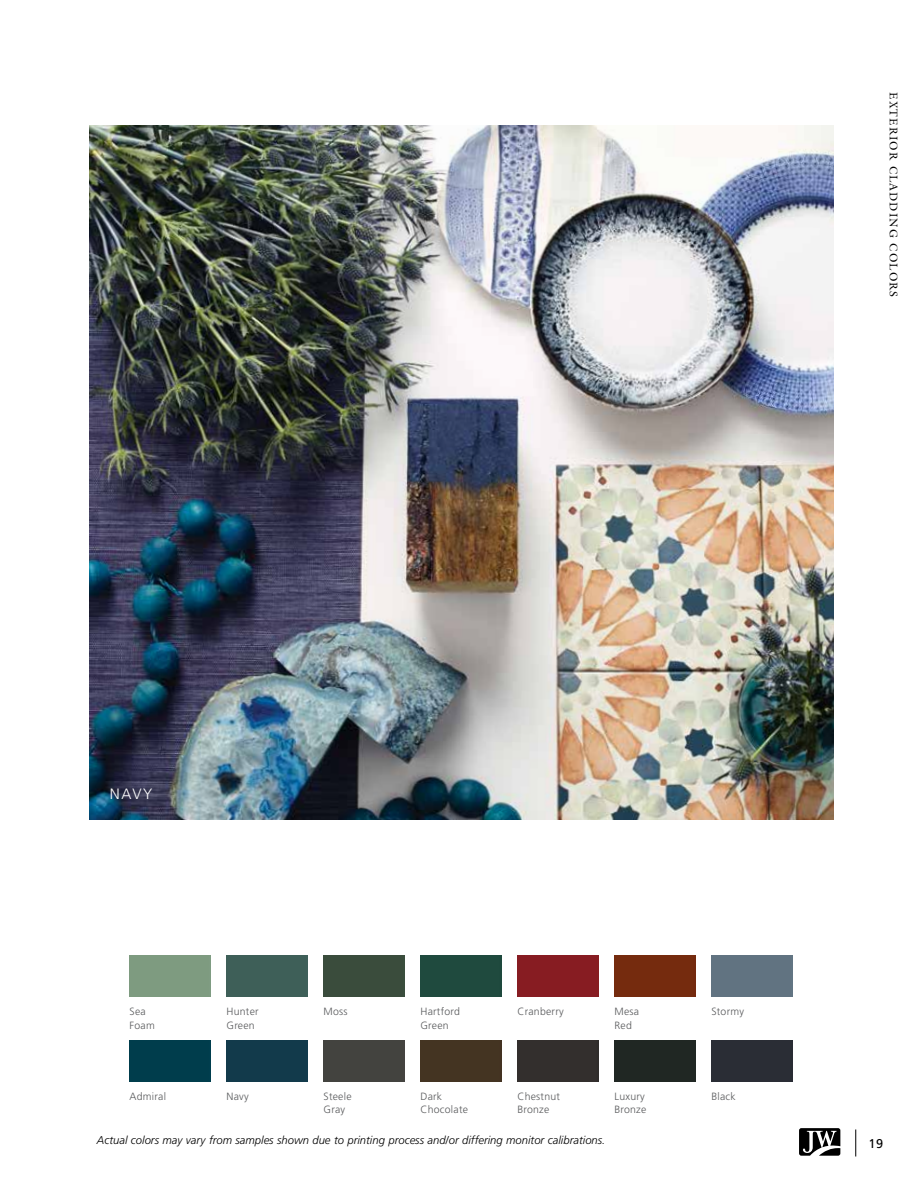
<style>
.page{position:relative;width:918px;height:1188px;background:#fff}
.page>*{position:absolute;margin:0;border:0;box-sizing:border-box;transform-origin:0 0}
.t1{font:300 15px "Frutiger LT Std";color:#fff}
.t2{font:12.75px "Frutiger LT Std";color:#000}
.t3{font:italic 300 11.25px "Frutiger LT Std";color:#000}
.t4{font:11.25px "Galliard Std";letter-spacing:.1em;color:#000}
.t5{font:300 10.5px/13.5px "Frutiger LT Std";letter-spacing:.025em;color:#58595b}
</style>
<div class="page">
<svg style="left:799px;top:1128px;width:41px;height:28px"></svg>
<img style="left:89px;top:125px;width:745px;height:695px">
<div style="left:227px;top:1041px;width:81px;height:41px;background:#123a4b"></div>
<div style="left:614px;top:956px;width:81px;height:41px;background:#752b0e"></div>
<div style="left:517px;top:956px;width:81px;height:41px;background:#871c22"></div>
<div style="left:130px;top:1041px;width:81px;height:41px;background:#003d4c"></div>
<div style="left:711px;top:956px;width:81px;height:41px;background:#617381"></div>
<div style="left:517px;top:1041px;width:81px;height:41px;background:#332f2d"></div>
<div style="left:711px;top:1041px;width:81px;height:41px;background:#2a2d35"></div>
<div style="left:614px;top:1041px;width:81px;height:41px;background:#202723"></div>
<div style="left:420px;top:956px;width:81px;height:41px;background:#1f4a3e"></div>
<div style="left:324px;top:1041px;width:81px;height:41px;background:#43433f"></div>
<div style="left:420px;top:1041px;width:81px;height:41px;background:#443422"></div>
<div style="left:227px;top:956px;width:81px;height:41px;background:#3e5f58"></div>
<div style="left:324px;top:956px;width:81px;height:41px;background:#3a4c3c"></div>
<svg style="left:855px;top:1130px;width:1px;height:26px"></svg>
<p class="t4" style="left:901px;top:92px;width:206px;rotate:90deg">EXTERIOR CLADDING COLORS</p>
<h1 class="t1" style="left:110px;top:786px;width:44px">NAVY</h1>
<p class="t5" style="left:130px;top:1005px;width:27px">Sea<br>Foam</p>
<p class="t5" style="left:130px;top:1089px;width:38px">Admiral</p>
<p class="t5" style="left:227px;top:1005px;width:34px">Hunter<br>Green</p>
<p class="t5" style="left:420px;top:1005px;width:41px">Hartford<br>Green</p>
<p class="t5" style="left:517px;top:1005px;width:48px">Cranberry</p>
<p class="t5" style="left:324px;top:1005px;width:26px">Moss</p>
<p class="t5" style="left:711px;top:1005px;width:34px">Stormy</p>
<p class="t5" style="left:614px;top:1005px;width:26px">Mesa<br>Red</p>
<p class="t5" style="left:227px;top:1089px;width:24px">Navy</p>
<p class="t5" style="left:324px;top:1089px;width:30px">Steele<br>Gray</p>
<p class="t5" style="left:420px;top:1089px;width:49px">Dark<br>Chocolate</p>
<p class="t5" style="left:517px;top:1089px;width:44px">Chestnut<br>Bronze</p>
<p class="t5" style="left:614px;top:1089px;width:32px">Luxury</p>
<p class="t5" style="left:711px;top:1089px;width:26px">Black</p>
<p class="t5" style="left:614px;top:1103px;width:33px">Bronze</p>
<p class="t3" style="left:97px;top:1134px;width:510px">Actual colors may vary from samples shown due to printing process and/or differing monitor calibrations.</p>
<p class="t2" style="left:869px;top:1136px;width:16px">19</p>
</div>
